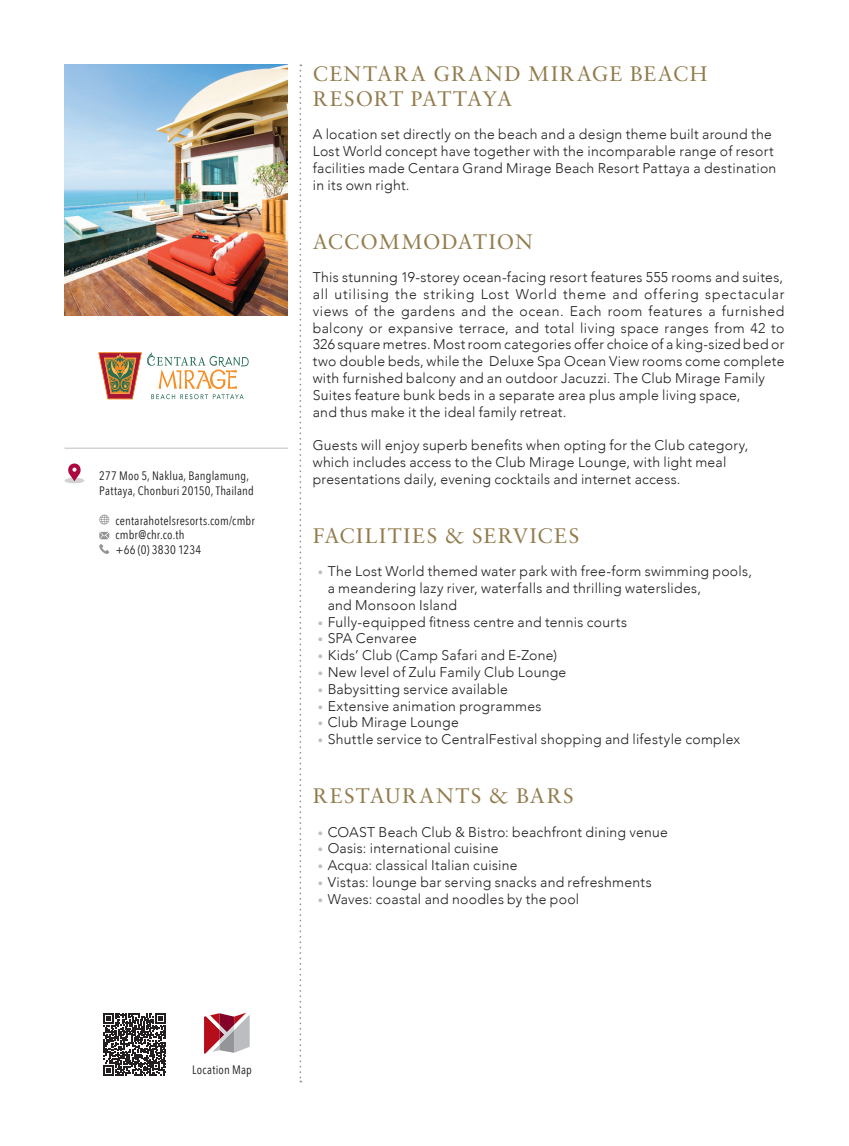
<style>
.page{position:relative;width:849px;height:1146px;background:#fff}
.page>*{position:absolute;margin:0;border:0;box-sizing:border-box;transform-origin:0 0}
.t1{font:21px/25.2px "Sabon LT Std";letter-spacing:.065em;color:#937c4d}
.t2{font:21px "Sabon LT Std";letter-spacing:.04em;color:#937c4d}
.t3{font:300 14px/16.8px "Avenir";letter-spacing:.02em;color:#231f20}
.t4{font:12.25px/14.7px "Avenir Next Condensed";letter-spacing:.02em;color:#231f20}
.s1{font-size:10.5px;color:#bcbdc0}
</style>
<div class="page">
<img style="left:64px;top:64px;width:224px;height:251px">
<svg style="left:299px;top:64px;width:2px;height:1018px"></svg>
<div style="left:64px;top:478px;width:20px;height:5px;background:#d1d2d4;border-radius:50%"></div>
<svg style="left:68px;top:463px;width:13px;height:18px"></svg>
<svg style="left:99px;top:515px;width:10px;height:10px"></svg>
<svg style="left:99px;top:532px;width:10px;height:22px"></svg>
<hr style="left:64px;top:448px;width:224px;height:1px;background:#bcbdc0">
<svg style="left:98px;top:352px;width:150px;height:47px"></svg>
<svg style="left:204px;top:1012px;width:45px;height:42px"></svg>
<svg style="left:103px;top:1013px;width:63px;height:62px"></svg>
<p class="t4" style="left:99px;top:468px;width:156px">277 Moo 5, Naklua, Banglamung,<br>Pattaya, Chonburi 20150, Thailand</p>
<p class="t4" style="left:115px;top:512px;width:141px">centarahotelsresorts.com/cmbr cmbr@chr.co.th<br>+66 (0) 3830 1234</p>
<h1 class="t1" style="left:313px;top:60px;width:396px">CENTARA GRAND MIRAGE BEACH<br>RESORT PATTAYA</h1>
<p class="t3" style="left:313px;top:126px;width:465px">A location set directly on the beach and a design theme built around the Lost World concept have together with the incomparable range of resort facilities made Centara Grand Mirage Beach Resort Pattaya a destination in its own right.</p>
<h1 class="t2" style="left:313px;top:229px;width:221px">ACCOMMODATION</h1>
<p class="t3" style="left:313px;top:269px;width:473px">This stunning 19-storey ocean-facing resort features 555 rooms and suites, all utilising the striking Lost World theme and offering spectacular views of the gardens and the ocean. Each room features a furnished balcony or expansive terrace, and total living space ranges from 42 to 326 square metres. Most room categories offer choice of a king-sized bed or two double beds, while the Deluxe Spa Ocean View rooms come complete with furnished balcony and an outdoor Jacuzzi. The Club Mirage Family Suites feature bunk beds in a separate area plus ample living space,<br>and thus make it the ideal family retreat.</p>
<p class="t3" style="left:313px;top:437px;width:437px">Guests will enjoy superb benefits when opting for the Club category, which includes access to the Club Mirage Lounge, with light meal presentations daily, evening cocktails and internet access.</p>
<h1 class="t1" style="left:313px;top:522px;width:268px">FACILITIES &amp; SERVICES</h1>
<p class="t3" style="left:327px;top:563px;width:425px;text-indent:-10px"><span class="s1">•</span> The Lost World themed water park with free-form swimming pools, a meandering lazy river, waterfalls and thrilling waterslides,<br>and Monsoon Island</p>
<p class="t3" style="left:317px;top:613px;width:311px"><span class="s1">•</span> Fully-equipped fitness centre and tennis courts</p>
<p class="t3" style="left:317px;top:630px;width:101px"><span class="s1">•</span> SPA Cenvaree</p>
<p class="t3" style="left:317px;top:647px;width:241px"><span class="s1">•</span> Kids’ Club (Camp Safari and E-Zone)</p>
<p class="t3" style="left:317px;top:664px;width:250px"><span class="s1">•</span> New level of Zulu Family Club Lounge</p>
<p class="t3" style="left:317px;top:681px;width:192px"><span class="s1">•</span> Babysitting service available</p>
<p class="t3" style="left:317px;top:697px;width:225px"><span class="s1">•</span> Extensive animation programmes</p>
<p class="t3" style="left:317px;top:714px;width:142px"><span class="s1">•</span> Club Mirage Lounge</p>
<p class="t3" style="left:317px;top:731px;width:424px"><span class="s1">•</span> Shuttle service to CentralFestival shopping and lifestyle complex</p>
<h1 class="t1" style="left:313px;top:783px;width:262px">RESTAURANTS &amp; BARS</h1>
<p class="t3" style="left:317px;top:823px;width:351px"><span class="s1">•</span> COAST Beach Club &amp; Bistro: beachfront dining venue</p>
<p class="t3" style="left:317px;top:840px;width:182px"><span class="s1">•</span> Oasis: international cuisine</p>
<p class="t3" style="left:317px;top:857px;width:201px"><span class="s1">•</span> Acqua: classical Italian cuisine</p>
<p class="t3" style="left:317px;top:874px;width:335px"><span class="s1">•</span> Vistas: lounge bar serving snacks and refreshments</p>
<p class="t3" style="left:317px;top:891px;width:263px"><span class="s1">•</span> Waves: coastal and noodles by the pool</p>
<p class="t4" style="left:192px;top:1061px;width:61px">Location Map</p>
</div>
